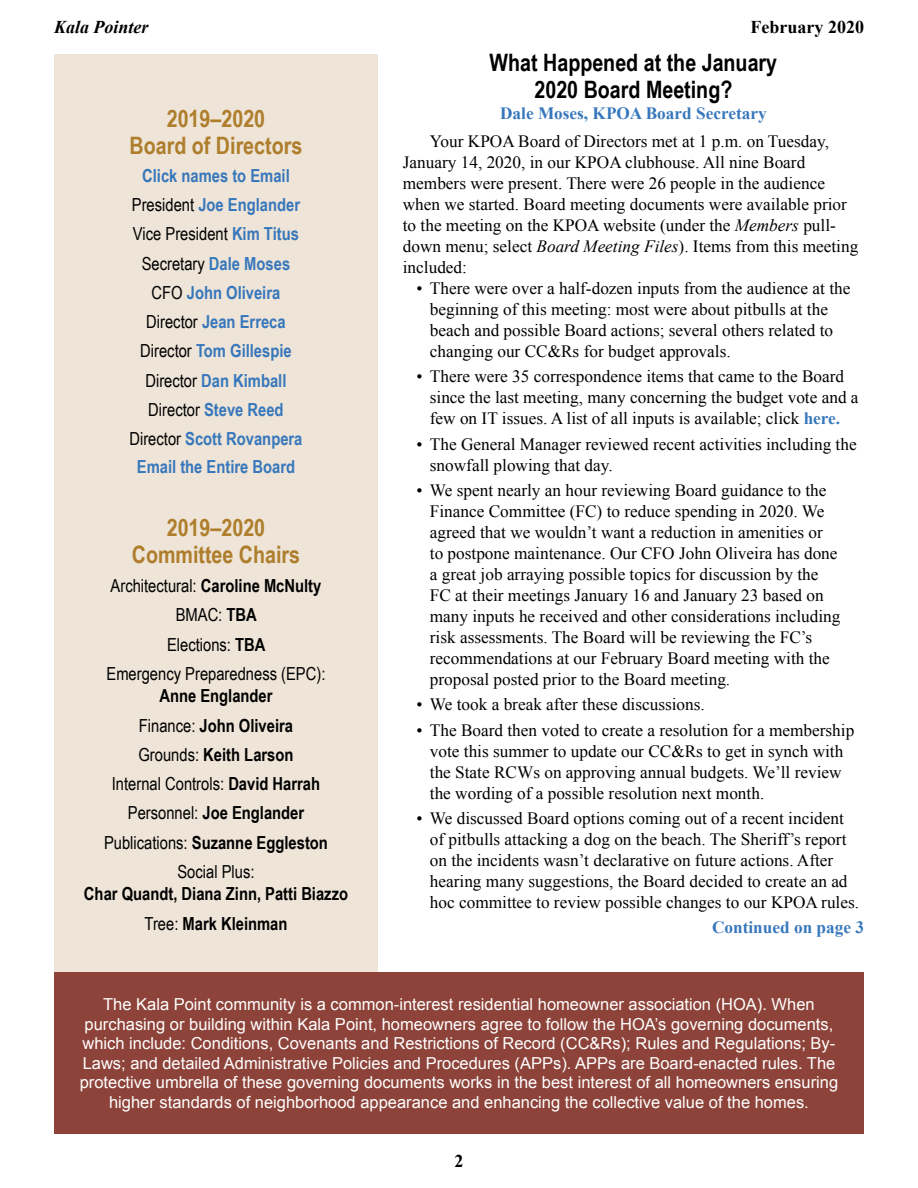
<style>
.page{position:relative;width:918px;height:1188px;background:#fff}
.page>*{position:absolute;margin:0;border:0;box-sizing:border-box;transform-origin:0 0}
.t1{font:700 24px/27px "Arial Narrow";color:#ae7e2c;text-align:center}
.t2{font:700 24px/27px "Arial Narrow";color:#000;text-align:center}
.t3{font:700 18px/29.1px "Arial Narrow";color:#3777bc;text-align:center}
.t4{font:700 18px/29.2px "Arial Narrow";color:#000;text-align:center}
.t5{font:18px/29.2px "Arial Narrow";color:#000;text-align:center}
.t6{font:700 18px "Times New Roman";color:#000}
.t7{font:italic 700 18px "Times New Roman";color:#000}
.t8{font:17.25px/21px "Times New Roman";color:#000}
.t9{font:700 17.25px "Times New Roman";color:#3777bc}
.t10{font:16.5px/19.5px "Arial";color:#fff;text-align:center}
.s1{font-weight:400;color:#000}
.s2{font-weight:700}
.s3{font-weight:400}
.s4{font-style:italic}
.s5{font-weight:700;color:#3777bc}
</style>
<div class="page">
<div style="left:54px;top:54px;width:324px;height:918px;background:#eee4d7"></div>
<div style="left:54px;top:972px;width:810px;height:162px;background:#8d4339"></div>
<p class="t7" style="left:54px;top:15px;width:96px">Kala Pointer</p>
<p class="t6" style="left:751px;top:15px;width:115px">February 2020</p>
<h1 class="t1" style="left:130px;top:104px;width:174px">2019–2020<br>Board of Directors</h1>
<p class="t3" style="left:129px;top:160px;width:175px">Click names to Email<br><span class="s1">President</span> Joe Englander<br><span class="s1">Vice President</span> Kim Titus<br><span class="s1">Secretary</span> Dale Moses<br><span class="s1">CFO</span> John Oliveira<br><span class="s1">Director</span> Jean Erreca<br><span class="s1">Director</span> Tom Gillespie<br><span class="s1">Director</span> Dan Kimball<br><span class="s1">Director</span> Steve Reed<br><span class="s1">Director</span> Scott Rovanpera<br>Email the Entire Board</p>
<h1 class="t1" style="left:132px;top:513px;width:170px">2019–2020<br>Committee Chairs</h1>
<p class="t5" style="left:106px;top:571px;width:221px">Architectural: <span class="s2">Caroline McNulty<br></span>BMAC: <span class="s2">TBA<br></span>Elections: <span class="s2">TBA<br></span>Emergency Preparedness (EPC):</p>
<p class="t4" style="left:104px;top:681px;width:225px">Anne Englander<br><span class="s3">Finance:</span> John Oliveira<br><span class="s3">Grounds:</span> Keith Larson<br><span class="s3">Internal Controls:</span> David Harrah<br><span class="s3">Personnel:</span> Joe Englander<br><span class="s3">Publications:</span> Suzanne Eggleston<br><span class="s3">Social Plus:</span></p>
<p class="t4" style="left:84px;top:879px;width:266px">Char Quandt, Diana Zinn, Patti Biazzo<br><span class="s3">Tree:</span> Mark Kleinman</p>
<h1 class="t2" style="left:490px;top:48px;width:289px">What Happened at the January<br>2020 Board Meeting?</h1>
<p class="t9" style="left:500px;top:102px;width:268px">Dale Moses, KPOA Board Secretary</p>
<p class="t8" style="left:403px;top:131px;width:457px;text-indent:27px">Your KPOA Board of Directors met at 1 p.m. on Tuesday, January 14, 2020, in our KPOA clubhouse. All nine Board members were present. There were 26 people in the audience when we started. Board meeting documents were available prior to the meeting on the KPOA website (under the <span class="s4">Members</span> pull&shy;down menu; select <span class="s4">Board Meeting Files</span>). Items from this meeting included:</p>
<p class="t8" style="left:430px;top:278px;width:422px;text-indent:-14px">• There were over a half-dozen inputs from the audience at the beginning of this meeting: most were about pitbulls at the beach and possible Board actions; several others related to changing our CC&amp;Rs for budget approvals.</p>
<p class="t8" style="left:430px;top:366px;width:430px;text-indent:-14px">• There were 35 correspondence items that came to the Board since the last meeting, many concerning the budget vote and a few on IT issues. A list of all inputs is available; click <span class="s5">here.</span></p>
<p class="t8" style="left:430px;top:433px;width:428px;text-indent:-14px">• The General Manager reviewed recent activities including the snowfall plowing that day.</p>
<p class="t8" style="left:430px;top:480px;width:412px;text-indent:-14px">• We spent nearly an hour reviewing Board guidance to the Finance Committee (FC) to reduce spending in 2020. We agreed that we wouldn’t want a reduction in amenities or to postpone maintenance. Our CFO John Oliveira has done a great job arraying possible topics for discussion by the FC at their meetings January 16 and January 23 based on many inputs he received and other considerations including risk assessments. The Board will be reviewing the FC’s recommendations at our February Board meeting with the proposal posted prior to the Board meeting.</p>
<p class="t8" style="left:416px;top:694px;width:290px">• We took a break after these discussions.</p>
<p class="t8" style="left:430px;top:719px;width:426px;text-indent:-14px">• The Board then voted to create a resolution for a membership vote this summer to update our CC&amp;Rs to get in synch with the State RCWs on approving annual budgets. We’ll review the wording of a possible resolution next month.</p>
<p class="t8" style="left:430px;top:807px;width:431px;text-indent:-14px">• We discussed Board options coming out of a recent incident of pitbulls attacking a dog on the beach. The Sheriff’s report on the incidents wasn’t declarative on future actions. After hearing many suggestions, the Board decided to create an ad hoc committee to review possible changes to our KPOA rules.</p>
<p class="t9" style="left:712px;top:916px;width:153px">Continued on page 3</p>
<p class="t10" style="left:80px;top:995px;width:760px">The Kala Point community is a common-interest residential homeowner association (HOA). When purchasing or building within Kala Point, homeowners agree to follow the HOA’s governing documents, which include: Conditions, Covenants and Restrictions of Record (CC&amp;Rs); Rules and Regulations; By-Laws; and detailed Administrative Policies and Procedures (APPs). APPs are Board-enacted rules. The protective umbrella of these governing documents works in the best interest of all homeowners ensuring higher standards of neighborhood appearance and enhancing the collective value of the homes.</p>
<p class="t6" style="left:454px;top:1149px;width:10px">2</p>
</div>
